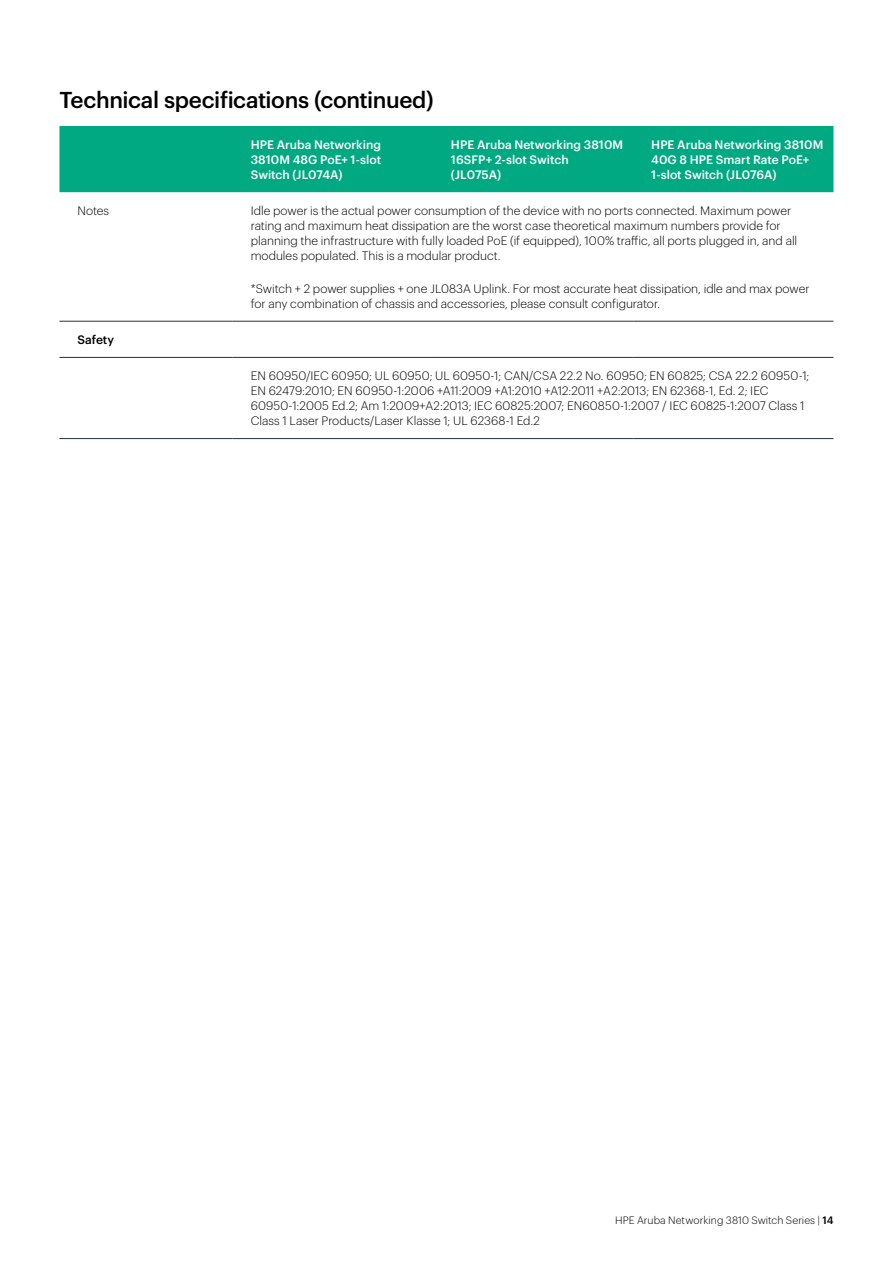
<style>
.page{position:relative;width:893px;height:1263px;background:#fff}
.page>*{position:absolute;margin:0;border:0;box-sizing:border-box;transform-origin:0 0}
.Subhead_1_G_Med_15_18pt{font:500 22.5px "HPE Graphik";letter-spacing:-.015em;color:#000}
.Table_Body_G_Lt_9_11pt{font:300 12px/15px "HPE Graphik App";color:#000}
.Table_Head_G_Med_9_11pt{font:500 12px/15px "HPE Graphik App";color:#fff}
.Table_Body_G_Lt_9_11pt-2{font:500 12px "HPE Graphik App";color:#000}
.Footer_G_Light_7_9pt{font:300 10.5px "HPE Graphik";letter-spacing:.005em;color:#000}
.s1{font-weight:500}
</style>
<div class="page">
<div style="left:59px;top:126px;width:774px;height:66px;background:#01a982"></div>
<hr style="left:59px;top:321px;width:174px;height:1px;background:#292e3b">
<hr style="left:233px;top:321px;width:200px;height:1px;background:#292e3b">
<hr style="left:433px;top:321px;width:200px;height:1px;background:#292e3b">
<hr style="left:633px;top:321px;width:200px;height:1px;background:#292e3b">
<hr style="left:59px;top:357px;width:174px;height:1px;background:#292e3b">
<hr style="left:233px;top:357px;width:200px;height:1px;background:#292e3b">
<hr style="left:433px;top:357px;width:200px;height:1px;background:#292e3b">
<hr style="left:633px;top:357px;width:200px;height:1px;background:#292e3b">
<hr style="left:59px;top:438px;width:174px;height:1px;background:#292e3b">
<hr style="left:233px;top:438px;width:200px;height:1px;background:#292e3b">
<hr style="left:433px;top:438px;width:200px;height:1px;background:#292e3b">
<hr style="left:633px;top:438px;width:200px;height:1px;background:#292e3b">
<p class="Subhead_1_G_Med_15_18pt" style="left:59px;top:83px;width:376px">Technical specifications (continued)</p>
<p class="Table_Head_G_Med_9_11pt" style="left:251px;top:136px;width:132px;text-align:justify">HPE Aruba Networking 3810M 48G PoE+ 1‑slot Switch (JL074A)</p>
<p class="Table_Head_G_Med_9_11pt" style="left:451px;top:136px;width:174px">HPE Aruba Networking 3810M<br>16SFP+ 2‑slot Switch<br>(JL075A)</p>
<p class="Table_Head_G_Med_9_11pt" style="left:651px;top:136px;width:174px">HPE Aruba Networking 3810M<br>40G 8 HPE Smart Rate PoE+<br>1‑slot Switch (JL076A)</p>
<p class="Table_Body_G_Lt_9_11pt" style="left:77px;top:202px;width:33px">Notes</p>
<p class="Table_Body_G_Lt_9_11pt" style="left:251px;top:202px;width:548px">Idle power is the actual power consumption of the device with no ports connected. Maximum power rating and maximum heat dissipation are the worst case theoretical maximum numbers provide for planning the infrastructure with fully loaded PoE (if equipped), 100% traffic, all ports plugged in, and all modules populated. This is a modular product.</p>
<p class="Table_Body_G_Lt_9_11pt" style="left:251px;top:280px;width:560px">*Switch + 2 power supplies + one JL083A Uplink. For most accurate heat dissipation, idle and max power for any combination of chassis and accessories, please consult configurator.</p>
<p class="Table_Body_G_Lt_9_11pt-2" style="left:77px;top:330px;width:38px">Safety</p>
<p class="Table_Body_G_Lt_9_11pt" style="left:251px;top:367px;width:560px">EN 60950/IEC 60950; UL 60950; UL 60950‑1; CAN/CSA 22.2 No. 60950; EN 60825; CSA 22.2 60950‑1; EN 62479:2010; EN 60950‑1:2006 +A11:2009 +A1:2010 +A12:2011 +A2:2013; EN 62368‑1, Ed. 2; IEC 60950‑1:2005 Ed.2; Am 1:2009+A2:2013; IEC 60825:2007; EN60850‑1:2007 / IEC 60825‑1:2007 Class 1<br>Class 1 Laser Products/Laser Klasse 1; UL 62368‑1 Ed.2</p>
<p class="Footer_G_Light_7_9pt" style="left:615px;top:1213px;width:220px">HPE Aruba Networking 3810 Switch Series | <span class="s1">14</span></p>
</div>
